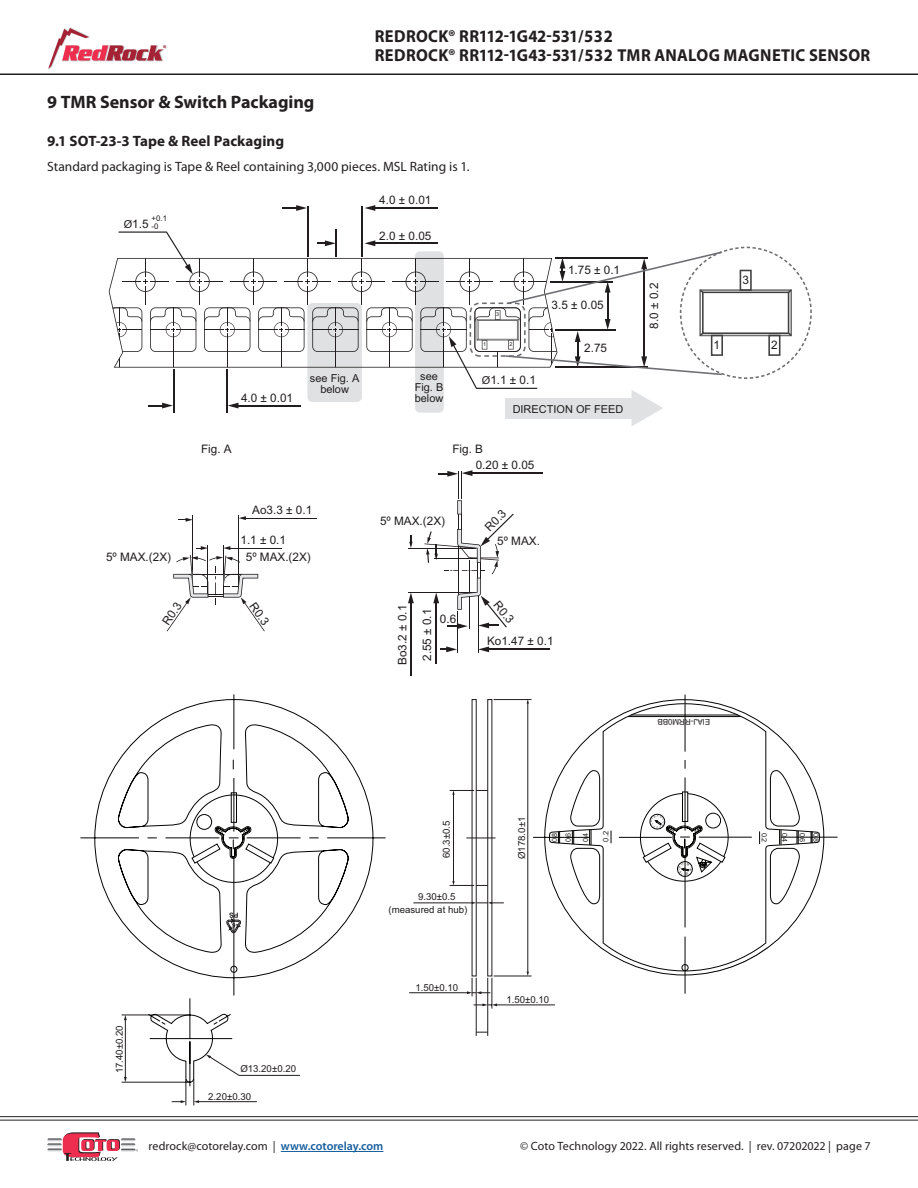
<style>
.page{position:relative;width:918px;height:1188px;background:#fff}
.page>*{position:absolute;margin:0;border:0;box-sizing:border-box;transform-origin:0 0}
.t1{font:700 18px "Myriad Pro";color:#231f20}
.t2{font:700 17.4px "Myriad Pro";letter-spacing:.015em;color:#231f20;scale:.95 1}
.t3{font:700 15px "Myriad Pro";letter-spacing:.005em;color:#231f20}
.t4{font:13.5px "Myriad Pro";color:#231f20}
.t5{font:12px "Myriad Pro";letter-spacing:.005em;color:#231f20}
.t6{font:11.7px/24.5px "Arial";color:#211d1e;text-align:center}
.t7{font:10.95px/10.9px "Arial";color:#211d1e;text-align:center}
.t8{font:9.6px/12.6px "Arial";color:#211d1e}
.t9{font:7.95px "Arial";color:#211d1e}
.t10{font:7.8px/7.8px "Arial";color:#211d1e}
.t11{font:7.5px "Arial";color:#211d1e}
.t12{font:7.2px "Arial";color:#211d1e}
.t13{font:5.4px "Arial";color:#211d1e}
.t14{font:500 4.35px "Serpentine";color:#a52235}
.s1{font-size:10.95px}
.s2{font-weight:600;color:#175d9e}
</style>
<div class="page">
<svg style="left:48px;top:28px;width:115px;height:41px"></svg>
<hr style="left:0;top:74px;width:918px;height:1px;background:#231f20">
<hr style="left:281px;top:1151px;width:102px;height:1px;background:#175d9e">
<svg style="left:47px;top:1132px;width:91px;height:29px"></svg>
<hr style="left:0;top:1120px;width:918px;height:1px;background:#231f20">
<hr style="left:0;top:1116px;width:918px;height:1px;background:#231f20">
<svg style="left:81px;top:694px;width:666px;height:222px"></svg>
<svg style="left:118px;top:724px;width:231px;height:224px"></svg>
<hr style="left:198px;top:1101px;width:59px;height:1px;background:#211d1e">
<hr style="left:125px;top:1019px;width:1px;height:59px;background:#211d1e">
<svg style="left:124px;top:1077px;width:3px;height:5px"></svg>
<hr style="left:122px;top:1015px;width:67px;height:1px;background:#211d1e">
<hr style="left:122px;top:1082px;width:67px;height:1px;background:#211d1e">
<svg style="left:194px;top:1087px;width:5px;height:18px"></svg>
<svg style="left:172px;top:1087px;width:15px;height:18px"></svg>
<hr style="left:528px;top:703px;width:1px;height:269px;background:#211d1e">
<svg style="left:450px;top:790px;width:37px;height:1px"></svg>
<hr style="left:494px;top:699px;width:38px;height:1px;background:#211d1e">
<svg style="left:147px;top:791px;width:548px;height:296px"></svg>
<div style="left:487px;top:699px;width:5px;height:277px;border:1px solid #211d1e"></div>
<svg style="left:472px;top:902px;width:32px;height:2px"></svg>
<svg style="left:476px;top:1032px;width:12px;height:1px"></svg>
<hr style="left:685px;top:937px;width:1px;height:57px;background:#040503">
<hr style="left:685px;top:695px;width:1px;height:57px;background:#040503">
<hr style="left:361px;top:206px;width:1px;height:51px;background:#211d1e">
<svg style="left:282px;top:205px;width:25px;height:6px"></svg>
<hr style="left:307px;top:206px;width:1px;height:51px;background:#211d1e">
<hr style="left:373px;top:207px;width:65px;height:2px;background:#211d1e">
<svg style="left:365px;top:205px;width:10px;height:6px"></svg>
<svg style="left:178px;top:518px;width:14px;height:4px"></svg>
<hr style="left:229px;top:548px;width:52px;height:1px;background:#211d1e">
<hr style="left:245px;top:518px;width:72px;height:1px;background:#211d1e">
<svg style="left:239px;top:516px;width:7px;height:4px"></svg>
<hr style="left:192px;top:515px;width:1px;height:73px;background:#211d1e">
<hr style="left:208px;top:545px;width:1px;height:50px;background:#211d1e">
<hr style="left:223px;top:545px;width:1px;height:50px;background:#211d1e">
<hr style="left:238px;top:515px;width:1px;height:73px;background:#211d1e">
<svg style="left:167px;top:546px;width:98px;height:85px"></svg>
<hr style="left:408px;top:592px;width:67px;height:1px;background:#211d1e">
<hr style="left:408px;top:548px;width:67px;height:1px;background:#211d1e">
<hr style="left:478px;top:596px;width:1px;height:57px;background:#211d1e">
<hr style="left:457px;top:611px;width:1px;height:42px;background:#211d1e">
<hr style="left:436px;top:601px;width:1px;height:63px;background:#211d1e">
<hr style="left:487px;top:649px;width:63px;height:1px;background:#211d1e">
<svg style="left:479px;top:646px;width:10px;height:6px"></svg>
<svg style="left:409px;top:536px;width:4px;height:12px"></svg>
<hr style="left:470px;top:473px;width:73px;height:1px;background:#211d1e">
<svg style="left:440px;top:646px;width:17px;height:6px"></svg>
<hr style="left:410px;top:601px;width:1px;height:75px;background:#211d1e">
<svg style="left:408px;top:593px;width:6px;height:10px"></svg>
<svg style="left:424px;top:470px;width:90px;height:159px"></svg>
<svg style="left:109px;top:229px;width:703px;height:197px"></svg>
<svg style="left:549px;top:714px;width:289px;height:261px"></svg>
<p class="t14" style="left:163px;top:45px;width:5px">®</p>
<p class="t1" style="left:47px;top:92px;width:269px">9 TMR Sensor &amp; Switch Packaging</p>
<h2 class="t2" style="left:375px;top:27px;width:252px">REDROCK® RR112-1G42-531/532</h2>
<h2 class="t2" style="left:375px;top:45px;width:523px">REDROCK® RR112-1G43-531/532 TMR ANALOG MAGNETIC SENSOR</h2>
<p class="t3" style="left:47px;top:133px;width:239px">9.1 SOT-23-3 Tape &amp; Reel Packaging</p>
<p class="t4" style="left:47px;top:159px;width:424px">Standard packaging is Tape &amp; Reel containing 3,000 pieces. MSL Rating is 1.</p>
<p class="t6" style="left:124px;top:212px;width:26px"><span class="s1">Ø</span>1.5</p>
<p class="t10" style="left:152px;top:215px;width:17px">+0.1 -0</p>
<p class="t6" style="left:379px;top:188px;width:54px">4.0 ± 0.01</p>
<p class="t6" style="left:379px;top:224px;width:54px">2.0 ± 0.05</p>
<p class="t6" style="left:241px;top:386px;width:54px">4.0 ± 0.01</p>
<p class="t7" style="left:310px;top:373px;width:51px">see Fig. A below</p>
<p class="t7" style="left:415px;top:371px;width:30px">see<br>Fig. B below</p>
<p class="t13" style="left:496px;top:311px;width:4px">3</p>
<p class="t13" style="left:483px;top:341px;width:4px">1</p>
<p class="t13" style="left:509px;top:341px;width:4px">2</p>
<p class="t6" style="left:482px;top:368px;width:56px"><span class="s1">Ø</span>1.1 ± 0.1</p>
<p class="t6" style="left:568px;top:257px;width:54px">1.75 ± 0.1</p>
<p class="t6" style="left:552px;top:293px;width:54px">3.5 ± 0.05</p>
<p class="t6" style="left:584px;top:336px;width:24px">2.75</p>
<p class="t7" style="left:513px;top:403px;width:112px">DIRECTION OF FEED</p>
<p class="t6" style="left:201px;top:437px;width:32px">Fig. A</p>
<p class="t6" style="left:452px;top:437px;width:32px">Fig. B</p>
<p class="t6" style="left:252px;top:498px;width:61px">Ao3.3 ± 0.1</p>
<p class="t6" style="left:241px;top:528px;width:47px">1.1 ± 0.1</p>
<p class="t6" style="left:380px;top:509px;width:66px">5º MAX.(2X)</p>
<p class="t6" style="left:476px;top:453px;width:60px">0.20 ± 0.05</p>
<p class="t6" style="left:478px;top:520px;width:26px;rotate:-45deg">R0.3</p>
<p class="t6" style="left:497px;top:529px;width:44px">5º MAX.</p>
<p class="t6" style="left:106px;top:545px;width:66px">5º MAX.(2X)</p>
<p class="t6" style="left:246px;top:545px;width:66px">5º MAX.(2X)</p>
<p class="t6" style="left:155px;top:617px;width:26px;rotate:-56deg">R0.3</p>
<p class="t6" style="left:262px;top:597px;width:26px;rotate:55deg">R0.3</p>
<p class="t6" style="left:390px;top:665px;width:61px;rotate:-90deg">Bo3.2 ± 0.1<br>2.55 ± 0.1</p>
<p class="t6" style="left:440px;top:607px;width:18px">0.6</p>
<p class="t6" style="left:505px;top:595px;width:26px;rotate:50deg">R0.3</p>
<p class="t6" style="left:487px;top:628px;width:68px">Ko1.47 ± 0.1</p>
<p class="t6" style="left:642px;top:329px;width:47px;rotate:-90deg">8.0 ± 0.2</p>
<p class="t6" style="left:742px;top:267px;width:8px">3</p>
<p class="t6" style="left:714px;top:333px;width:8px">1</p>
<p class="t6" style="left:771px;top:333px;width:8px">2</p>
<p class="t9" style="left:710px;top:727px;width:54px;rotate:-180deg">EIAJ-RRM0BB</p>
<p class="t8" style="left:113px;top:1073px;width:50px;rotate:-90deg">17.40±0.20</p>
<p class="t8" style="left:240px;top:1063px;width:57px">Ø13.20±0.20</p>
<p class="t8" style="left:208px;top:1091px;width:44px">2.20±0.30</p>
<p class="t8" style="left:440px;top:858px;width:39px;rotate:-90deg">60.3±0.5</p>
<p class="t8" style="left:516px;top:859px;width:44px;rotate:-90deg">Ø178.0±1</p>
<p class="t8" style="left:388px;top:891px;width:80px;text-indent:30px">9.30±0.5 (measured at hub)</p>
<p class="t12" style="left:550px;top:842px;width:11px;rotate:-90deg">0.8</p>
<p class="t12" style="left:564px;top:842px;width:11px;rotate:-90deg">0.6</p>
<p class="t12" style="left:581px;top:842px;width:11px;rotate:-90deg">0.4</p>
<p class="t11" style="left:601px;top:842px;width:12px;rotate:-90deg">0.2</p>
<p class="t8" style="left:415px;top:981px;width:44px">1.50±0.10</p>
<p class="t8" style="left:506px;top:993px;width:44px">1.50±0.10</p>
<p class="t12" style="left:769px;top:833px;width:11px;rotate:90deg">0.2</p>
<p class="t12" style="left:807px;top:833px;width:11px;rotate:90deg">0.6</p>
<p class="t12" style="left:821px;top:833px;width:11px;rotate:90deg">0.8</p>
<p class="t12" style="left:790px;top:833px;width:11px;rotate:90deg">0.4</p>
<p class="t5" style="left:148px;top:1140px;width:236px">redrock@cotorelay.com | <span class="s2">www.cotorelay.com</span></p>
<p class="t5" style="left:520px;top:1140px;width:352px">© Coto Technology 2022. All rights reserved. | rev. 07202022 | page 7</p>
</div>
